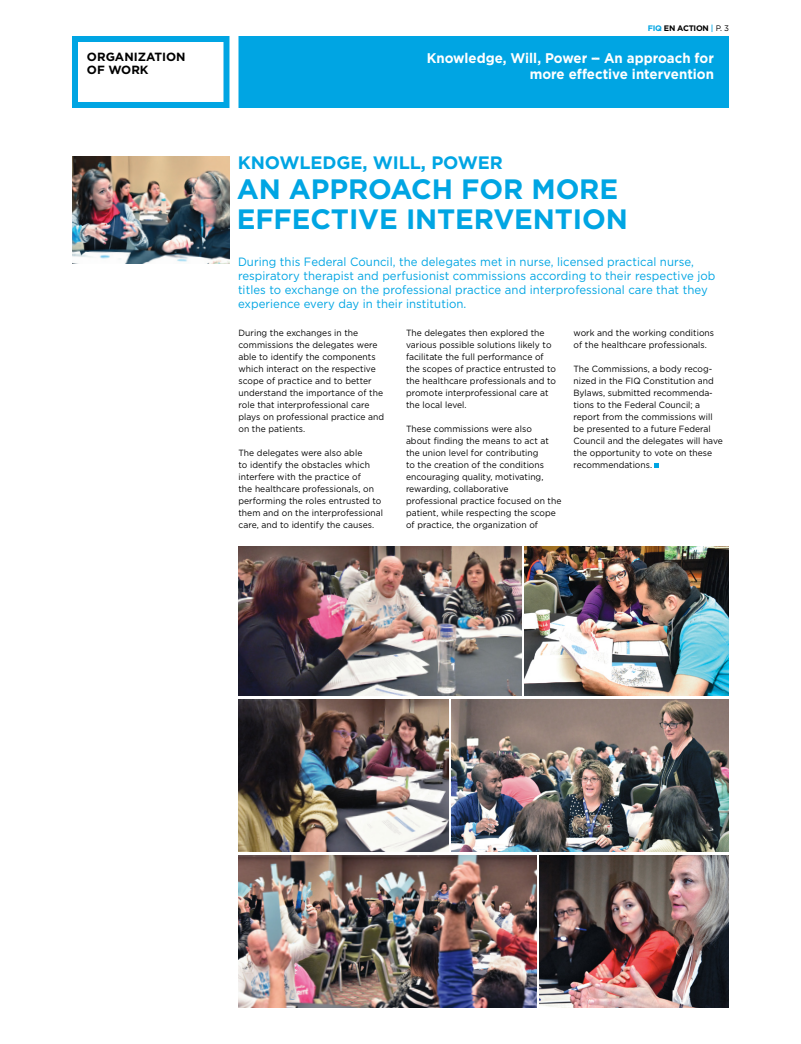
<style>
.page{position:relative;width:801px;height:1044px;background:#fff}
.page>*{position:absolute;margin:0;border:0;box-sizing:border-box;transform-origin:0 0}
.t1{font:700 28px/30px "Gotham";letter-spacing:-.005em;color:#00a5e3}
.t2{font:700 18px "Gotham";letter-spacing:-.005em;color:#00a5e3}
.t3{font:700 14px/16px "Gotham";color:#fff;text-align:right;scale:.95 1}
.t4{font:12px/14px "Gotham";letter-spacing:.005em;color:#00a5e3;scale:.95 1}
.t5{font:700 11.9px "Gotham";color:#000}
.t6{font:9px/12px "Gotham";letter-spacing:.005em;color:#000;scale:.95 1}
.t7{font:700 8px "Gotham";color:#000}
.s1{color:#00a5e3}
.s2{font-weight:500;color:#00a5e3}
.s3{font-weight:400}
</style>
<div class="page">
<div style="left:72px;top:36px;width:158px;height:72px;border:6px solid #00a5e3"></div>
<div style="left:242px;top:39px;width:484px;height:66px;background:#00a5e3"></div>
<div style="left:238px;top:36px;width:491px;height:72px;border:6px solid #00a5e3"></div>
<img style="left:72px;top:156px;width:158px;height:108px">
<svg style="left:654px;top:464px;width:4px;height:4px"></svg>
<img style="left:238px;top:855px;width:298px;height:153px">
<img style="left:452px;top:699px;width:277px;height:153px">
<img style="left:540px;top:855px;width:189px;height:153px">
<img style="left:238px;top:546px;width:284px;height:150px">
<img style="left:524px;top:546px;width:205px;height:150px">
<img style="left:238px;top:699px;width:210px;height:153px">
<h3 class="t5" style="left:87px;top:50px;width:10px">ORGANI</h3>
<h3 class="t5" style="left:138px;top:50px;width:18px">ZATION</h3>
<h3 class="t5" style="left:87px;top:63px;width:33px">OF WOR</h3>
<h3 class="t5" style="left:140px;top:63px;width:10px">K</h3>
<p class="t7" style="left:648px;top:23px;width:83px"><span class="s1">FIQ</span> EN ACTION <span class="s2">|</span> <span class="s3">p. 3</span></p>
<h3 class="t3" style="left:427px;top:49px;width:304px">KNOWLEDGE, WILL, POWER -- AN APPROACH FOR<br>MORE EFFECTIVE INTERVENTION</h3>
<h2 class="t2" style="left:238px;top:152px;width:267px">KNOWLEDGE, WILL, POWER</h2>
<h1 class="t1" style="left:237px;top:173px;width:393px">AN APPROACH FOR MORE<br>EFFECTIVE INTERVENTION</h1>
<p class="t4" style="left:238px;top:255px;width:504px">During this Federal Council, the delegates met in nurse, licensed practical nurse, respiratory therapist and perfusionist commissions according to their respective job titles to exchange on the professional practice and interprofessional care that they experience every day in their institution.</p>
<p class="t6" style="left:238px;top:327px;width:155px">During the exchanges in the commissions the delegates were able to identify the components which interact on the respective scope of practice and to better understand the importance of the role that interprofessional care plays on professional practice and on the patients.</p>
<p class="t6" style="left:238px;top:447px;width:154px">The delegates were also able<br>to identify the obstacles which interfere with the practice of<br>the healthcare professionals, on performing the roles entrusted to them and on the interprofessional care, and to identify the causes.</p>
<p class="t6" style="left:406px;top:327px;width:160px">The delegates then explored the various possible solutions likely to facilitate the full performance of the scopes of practice entrusted to the healthcare professionals and to promote interprofessional care at the local level.</p>
<p class="t6" style="left:406px;top:423px;width:165px">These commissions were also<br>about finding the means to act at the union level for contributing<br>to the creation of the conditions encouraging quality, motivating, rewarding, collaborative professional practice focused on the patient, while respecting the scope of practice, the organization of</p>
<p class="t6" style="left:574px;top:327px;width:150px">work and the working conditions of the healthcare professionals.</p>
<p class="t6" style="left:574px;top:363px;width:159px">The Commissions, a body recog&shy;nized in the FIQ Constitution and<br>Bylaws, submitted recommenda&shy;tions to the Federal Council; a report from the commissions will be presented to a future Federal<br>Council and the delegates will have the opportunity to vote on these recommendations.</p>
</div>
